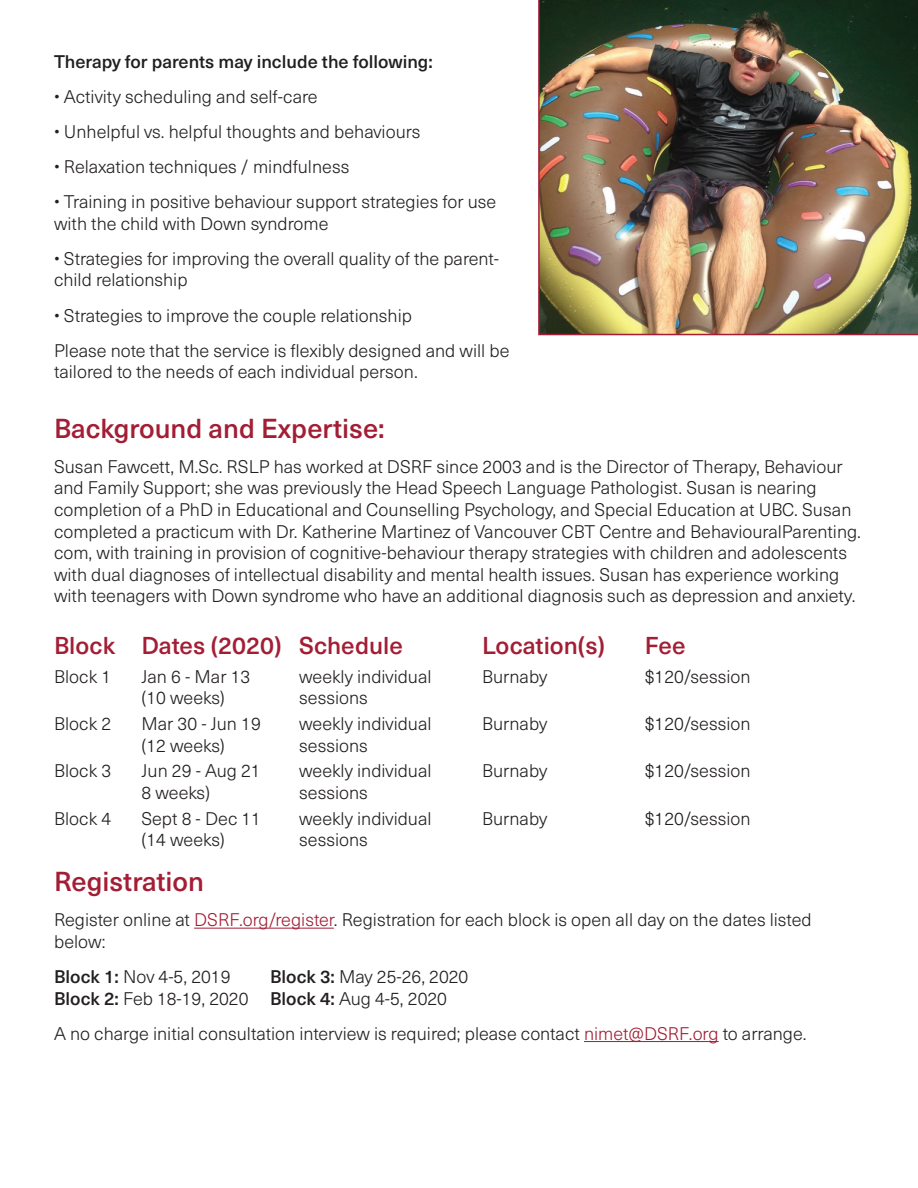
<style>
.page{position:relative;width:918px;height:1188px;background:#fff}
.page>*{position:absolute;margin:0;border:0;box-sizing:border-box;transform-origin:0 0}
.t1{font:500 27px "Neue Haas Unica W1 G";color:#a31e35}
.t2{font:500 24px "Neue Haas Unica W1 G";color:#a31e35}
.t3{font:300 18px/21.6px "Neue Haas Unica W1 G";color:#231f20}
.t4{font:500 18px "Neue Haas Unica W1 G";color:#231f20}
.s1{color:#a31e35}
.s2{font-weight:500}
</style>
<div class="page">
<hr style="left:194px;top:928px;width:140px;height:1px;background:#a31e35">
<hr style="left:584px;top:1041px;width:135px;height:1px;background:#a31e35">
<img style="left:538px;top:0;width:380px;height:335px">
<p class="t4" style="left:54px;top:48px;width:380px">Therapy for parents may include the following:</p>
<p class="t3" style="left:54px;top:85px;width:265px">• Activity scheduling and self-care</p>
<p class="t3" style="left:54px;top:120px;width:368px">• Unhelpful vs. helpful thoughts and behaviours</p>
<p class="t3" style="left:54px;top:155px;width:297px">• Relaxation techniques / mindfulness</p>
<p class="t3" style="left:54px;top:190px;width:444px">• Training in positive behaviour support strategies for use with the child with Down syndrome</p>
<p class="t3" style="left:54px;top:247px;width:447px">• Strategies for improving the overall quality of the parent&shy;child relationship</p>
<p class="t3" style="left:54px;top:297px;width:457px;line-height:35.1px">• Strategies to improve the couple relationship<br>Please note that the service is flexibly designed and will be</p>
<p class="t3" style="left:54px;top:360px;width:365px">tailored to the needs of each individual person.</p>
<h1 class="t1" style="left:54px;top:408px;width:332px">Background and Expertise:</h1>
<p class="t3" style="left:54px;top:455px;width:809px">Susan Fawcett, M.Sc. RSLP has worked at DSRF since 2003 and is the Director of Therapy, Behaviour and Family Support; she was previously the Head Speech Language Pathologist. Susan is nearing completion of a PhD in Educational and Counselling Psychology, and Special Education at UBC. Susan completed a practicum with Dr. Katherine Martinez of Vancouver CBT Centre and BehaviouralParenting. com, with training in provision of cognitive-behaviour therapy strategies with children and adolescents with dual diagnoses of intellectual disability and mental health issues. Susan has experience working with teenagers with Down syndrome who have an additional diagnosis such as depression and anxiety.</p>
<h2 class="t2" style="left:54px;top:627px;width:350px">Block Dates (2020) Schedule</h2>
<h2 class="t2" style="left:482px;top:627px;width:124px">Location(s)</h2>
<h2 class="t2" style="left:645px;top:627px;width:42px">Fee</h2>
<p class="t3" style="left:54px;top:665px;width:59px">Block 1</p>
<p class="t3" style="left:141px;top:665px;width:110px">Jan 6 - Mar 13 (10 weeks)</p>
<p class="t3" style="left:299px;top:665px;width:134px">weekly individual sessions</p>
<p class="t3" style="left:482px;top:665px;width:67px">Burnaby</p>
<p class="t3" style="left:645px;top:665px;width:107px">$120/session</p>
<p class="t3" style="left:54px;top:712px;width:59px">Block 2</p>
<p class="t3" style="left:141px;top:712px;width:121px">Mar 30 - Jun 19 (12 weeks)</p>
<p class="t3" style="left:299px;top:712px;width:134px">weekly individual sessions</p>
<p class="t3" style="left:482px;top:712px;width:67px">Burnaby</p>
<p class="t3" style="left:645px;top:712px;width:107px">$120/session</p>
<p class="t3" style="left:54px;top:759px;width:59px">Block 3</p>
<p class="t3" style="left:141px;top:759px;width:121px">Jun 29 - Aug 21<br>8 weeks)</p>
<p class="t3" style="left:299px;top:759px;width:134px">weekly individual sessions</p>
<p class="t3" style="left:482px;top:759px;width:67px">Burnaby</p>
<p class="t3" style="left:645px;top:759px;width:107px">$120/session</p>
<p class="t3" style="left:54px;top:807px;width:59px">Block 4</p>
<p class="t3" style="left:141px;top:807px;width:121px">Sept 8 - Dec 11 (14 weeks)</p>
<p class="t3" style="left:299px;top:807px;width:134px">weekly individual sessions</p>
<p class="t3" style="left:482px;top:807px;width:67px">Burnaby</p>
<p class="t3" style="left:645px;top:807px;width:107px">$120/session</p>
<h1 class="t1" style="left:54px;top:861px;width:151px">Registration</h1>
<p class="t3" style="left:54px;top:908px;width:759px">Register online at <span class="s1">DSRF.org/register</span>. Registration for each block is open all day on the dates listed below:</p>
<p class="t3" style="left:54px;top:965px;width:178px"><span class="s2">Block 1:</span> Nov 4-5, 2019</p>
<p class="t3" style="left:54px;top:965px;width:416px;text-indent:216px"><span class="s2">Block 3:</span> May 25-26, 2020<br><span class="s2">Block 2:</span> Feb 18-19, 2020 <span class="s2">Block 4:</span> Aug 4-5, 2020</p>
<p class="t3" style="left:54px;top:1022px;width:754px">A no charge initial consultation interview is required; please contact <span class="s1">nimet@DSRF.org</span> to arrange.</p>
</div>
